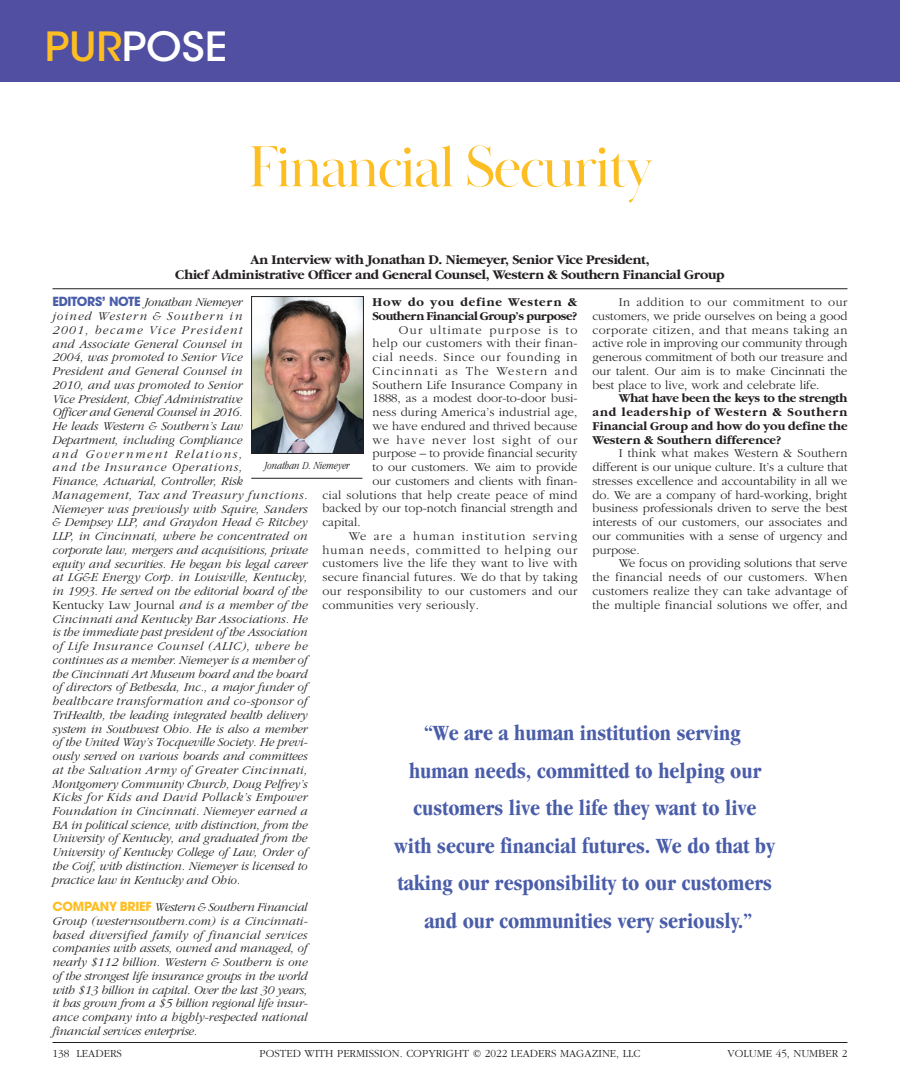
<style>
.page{position:relative;width:900px;height:1080px;background:#fff}
.page>*{position:absolute;margin:0;border:0;box-sizing:border-box;transform-origin:0 0}
.t1{font:60px "Baskerville Poster PT";letter-spacing:-.04em;color:#fdbe23}
.t2{font:500 40px "ITC Avant Garde Std";color:#fff;scale:1.05 1}
.t3{font:700 condensed 22.5px/37.5px "Garamond";color:#4a5da9;text-align:center}
.t4{font:700 13.75px/15px "Garamond";letter-spacing:-.02em;color:#231f20;text-align:center}
.t5{font:italic 300 12.5px/13.8px "Garamond";letter-spacing:-.01em;color:#231f20}
.t6{font:300 12.5px/13.8px "Garamond";letter-spacing:.02em;color:#231f20;text-align:justify}
.t7{font:300 12.5px "Garamond";color:#231f20}
.t8{font:700 12.5px/13.8px "Garamond";color:#231f20;text-align:justify}
.t9{font:300 12.5px "Garamond";letter-spacing:.08em;color:#231f20}
.t10{font:700 12.5px/13.8px "Garamond";letter-spacing:-.035em;color:#231f20}
.t11{font:300 12.5px "Garamond";letter-spacing:.1em;color:#231f20}
.t12{font:300 12.5px "Garamond";letter-spacing:.06em;color:#231f20}
.t13{font:300 11.25px "Garamond";color:#231f20}
.t14{font:italic 300 condensed 11.25px "Garamond";color:#231f20}
.s1{color:#fdbe23}
.s2{font-family:"ITC Avant Garde Pro";font-weight:700;font-style:normal;color:#4a5da9}
.s3{font-style:normal}
.s4{font-family:"ITC Avant Garde Pro";font-weight:700;font-style:normal;color:#fdbe23}
</style>
<div class="page">
<div style="left:0;top:0;width:900px;height:81px;background:#504fa1"></div>
<hr style="left:52px;top:288px;width:796px;height:1px;background:#231f20">
<img style="left:253px;top:298px;width:109px;height:154px">
<div style="left:251px;top:296px;width:113px;height:158px;border:1px solid #231f20"></div>
<hr style="left:251px;top:478px;width:111px;height:1px;background:#231f20">
<hr style="left:52px;top:1042px;width:796px;height:1px;background:#231f20">
<h2 class="t2" style="left:45px;top:22px;width:175px"><span class="s1">PUR</span>POSE</h2>
<h1 class="t1" style="left:248px;top:130px;width:406px">Financial Security</h1>
<p class="t4" style="left:175px;top:252px;width:551px">An Interview with Jonathan D. Niemeyer, Senior Vice President,<br>Chief Administrative Officer and General Counsel, Western &amp; Southern Financial Group</p>
<p class="t5" style="left:52px;top:296px;width:261px"><span class="s2">EDITORS’ NOTE</span> Jonathan Niemeyer<br>joined Western &amp; Southern in<br>2001, became Vice President<br>and Associate General Counsel in<br>2004, was promoted to Senior Vice<br>President and General Counsel in<br>2010, and was promoted to Senior<br>Vice President, ChiefAdministrative<br>Officer and General Counsel in 2016.<br>He leads Western &amp; Southern’s Law<br>Department, including Compliance<br>and Government Relations,<br>and the Insurance Operations,<br>Finance, Actuarial, Controller, Risk Management, Tax and Treasury functions.<br>Niemeyer was previously with Squire, Sanders &amp; Dempsey LLP, and Graydon Head &amp; Ritchey LLP, in Cincinnati, where he concentrated on corporate law, mergers and acquisitions, private equity and securities. He began his legal career at LG&amp;E Energy Corp. in Louisville, Kentucky, in 1993. He served on the editorial board ofthe <span class="s3">Kentucky Law Journal</span> and is a member ofthe Cincinnati and Kentucky Bar Associations. He is the immediate past president ofthe Association ofLife Insurance Counsel (ALIC), where he continues as a member. Niemeyer is a member of the Cincinnati Art Museum board and the board ofdirectors ofBethesda, Inc., a major funder of healthcare transformation and co-sponsor of TriHealth, the leading integrated health delivery system in Southwest Ohio. He is also a member ofthe United Way’s Tocqueville Society. He previ&shy;ously served on various boards and committees at the Salvation Army ofGreater Cincinnati, Montgomery Community Church, Doug Pelfrey’s Kicks for Kids and David Pollack’s Empower Foundation in Cincinnati. Niemeyer earned a BA in political science, with distinction, from the University ofKentucky, and graduated from the University ofKentucky College ofLaw, Order of the Coif, with distinction. Niemeyer is licensed to practice law in Kentucky and Ohio.</p>
<p class="t5" style="left:52px;top:901px;width:261px"><span class="s4">COMPANY BRIEF</span> Western &amp; Southern Financial Group (westernsouthern.com) is a Cincinnati&shy;based diversified family offinancial services companies with assets, owned and managed, of nearly $112 billion. Western &amp; Southern is one ofthe strongest life insurance groups in the world with $13 billion in capital. Over the last 30 years, it has grown from a $5 billion regional life insur&shy;ance company into a highly-respected national financial services enterprise.</p>
<p class="t10" style="left:372px;top:296px;width:207px">How do you define Western &amp;<br>Southern Financial Group’s purpose?</p>
<p class="t11" style="left:399px;top:323px;width:180px">Our ultimate purpose is to</p>
<p class="t6" style="left:372px;top:337px;width:207px">help our customers with their finan-</p>
<p class="t12" style="left:372px;top:351px;width:207px">cial needs. Since our founding in</p>
<p class="t11" style="left:372px;top:364px;width:207px">Cincinnati as The Western and</p>
<p class="t6" style="left:372px;top:378px;width:206px">Southern Life Insurance Company in</p>
<p class="t7" style="left:372px;top:392px;width:206px">1888, as a modest door-to-door busi-</p>
<p class="t6" style="left:372px;top:406px;width:207px">ness during America’s industrial age,</p>
<p class="t7" style="left:372px;top:419px;width:206px">we have endured and thrived because</p>
<p class="t9" style="left:372px;top:433px;width:207px">we have never lost sight of our</p>
<p class="t7" style="left:372px;top:447px;width:207px">purpose – to provide financial security</p>
<p class="t7" style="left:372px;top:461px;width:206px">to our customers. We aim to provide</p>
<p class="t7" style="left:372px;top:474px;width:206px">our customers and clients with finan-</p>
<p class="t6" style="left:322px;top:488px;width:256px">cial solutions that help create peace of mind</p>
<p class="t7" style="left:322px;top:502px;width:256px">backed by our top-notch financial strength and</p>
<p class="t7" style="left:322px;top:516px;width:40px">capital.</p>
<p class="t9" style="left:349px;top:529px;width:230px">We are a human institution serving</p>
<p class="t9" style="left:322px;top:543px;width:256px">human needs, committed to helping our</p>
<p class="t6" style="left:322px;top:557px;width:257px">customers live the life they want to live with</p>
<p class="t6" style="left:322px;top:571px;width:257px">secure financial futures. We do that by taking</p>
<p class="t6" style="left:322px;top:584px;width:256px">our responsibility to our customers and our</p>
<p class="t6" style="left:322px;top:598px;width:158px">communities very seriously.</p>
<p class="t6" style="left:593px;top:296px;width:256px;text-indent:26px">In addition to our commitment to our customers, we pride ourselves on being a good corporate citizen, and that means taking an active role in improving our community through generous commitment of both our treasure and our talent. Our aim is to make Cincinnati the best place to live, work and celebrate life.</p>
<p class="t8" style="left:593px;top:392px;width:257px;text-indent:26px">What have been the keys to the strength and leadership of Western &amp; Southern Financial Group and how do you define the Western &amp; Southern difference?</p>
<p class="t6" style="left:593px;top:447px;width:257px;text-indent:26px">I think what makes Western &amp; Southern different is our unique culture. It’s a culture that stresses excellence and accountability in all we do. We are a company of hard-working, bright business professionals driven to serve the best interests of our customers, our associates and our communities with a sense of urgency and purpose.</p>
<p class="t6" style="left:593px;top:557px;width:257px;text-indent:26px">We focus on providing solutions that serve the financial needs of our customers. When customers realize they can take advantage of the multiple financial solutions we offer, and</p>
<p class="t14" style="left:265px;top:460px;width:86px">Jonathan D. Niemeyer</p>
<p class="t3" style="left:394px;top:714px;width:382px">“We are a human institution serving human needs, committed to helping our customers live the life they want to live with secure financial futures. We do that by taking our responsibility to our customers and our communities very seriously.”</p>
<p class="t13" style="left:52px;top:1048px;width:71px">138 LEADERS</p>
<p class="t13" style="left:259px;top:1048px;width:383px">POSTED WITH PERMISSION. COPYRIGHT © 2022 LEADERS MAGAZINE, LLC</p>
<p class="t13" style="left:728px;top:1048px;width:121px">VOLUME 45, NUMBER 2</p>
</div>
